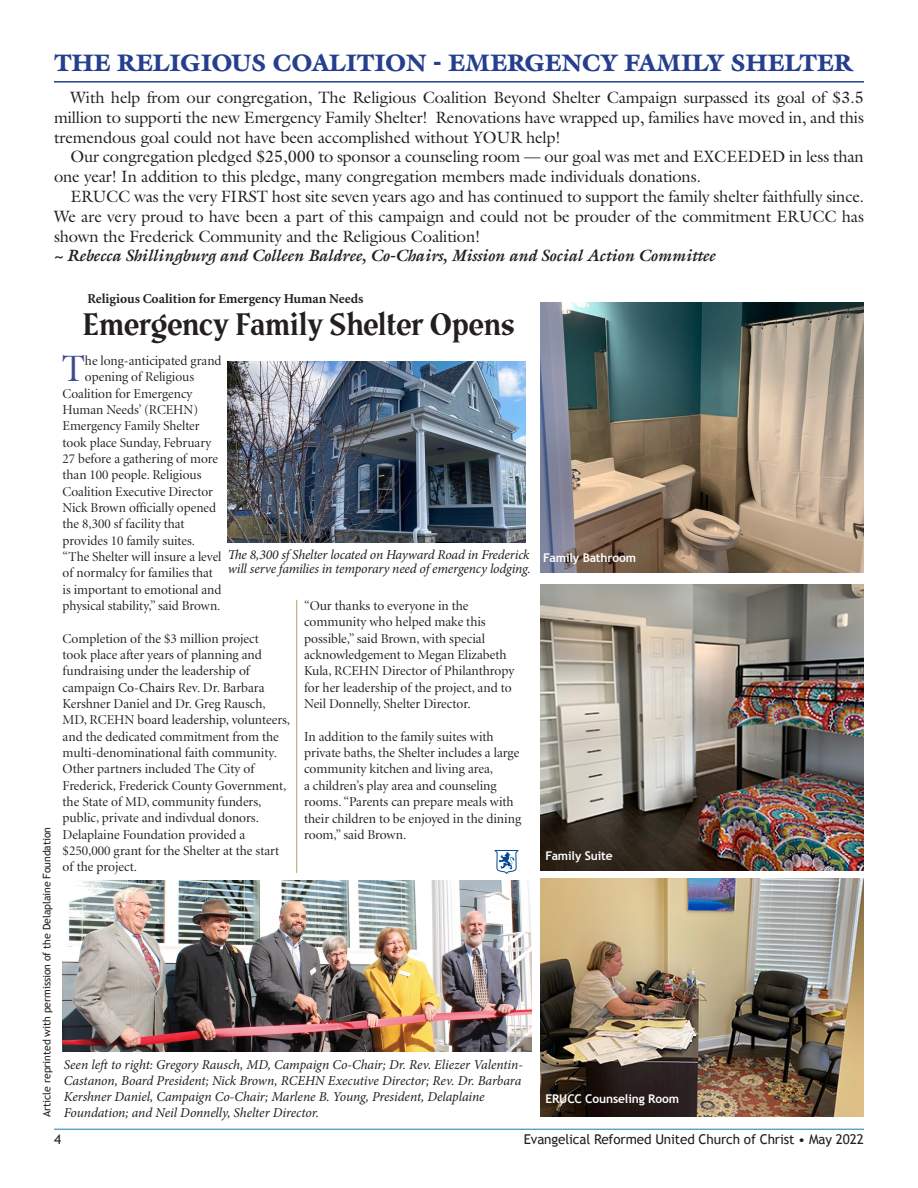
<style>
.page{position:relative;width:918px;height:1188px;background:#fff}
.page>*{position:absolute;margin:0;border:0;box-sizing:border-box;transform-origin:0 0}
.t1{font:97.8px "Groce";color:#231f20}
.t2{font:38.7px "Minion Display";color:#3e4c8e}
.t3{font:30.9px "The Telegraph";color:#231f20}
.t4{font:900 24px "Galliard Pro";letter-spacing:-.01em;color:#253f8e}
.t5{font:16.5px/19.8px "Galliard Pro";letter-spacing:-.01em;color:#231f20;text-align:justify}
.t6{font:italic 700 16.5px "Galliard Pro";letter-spacing:-.01em;color:#231f20}
.t7{font:13.65px/16.4px "Minion Display";color:#231f20}
.t8{font:italic 13.65px/16px "Minion Pro";letter-spacing:-.01em;color:#231f20}
.t9{font:700 13.65px "Minion";color:#231f20}
.t10{font:13.5px "Trebuchet MS";letter-spacing:-.01em;color:#231f20}
.t11{font:700 12px "Trebuchet MS";letter-spacing:-.01em;color:#fff}
.t12{font:10.5px "Trebuchet MS";letter-spacing:-.01em;color:#231f20}
.s1{font-size:108.9px}
.s2{font-family:"Minion Pro"}
</style>
<div class="page">
<hr style="left:54px;top:1129px;width:810px;height:1px;background:#137ea9">
<hr style="left:296px;top:600px;width:1px;height:273px;background:#b4a16b">
<img style="left:228px;top:361px;width:297px;height:182px">
<img style="left:63px;top:881px;width:468px;height:171px">
<svg style="left:495px;top:850px;width:23px;height:24px"></svg>
<img style="left:540px;top:878px;width:324px;height:239px">
<img style="left:540px;top:584px;width:324px;height:286px">
<hr style="left:54px;top:81px;width:810px;height:2px;background:#253f8e">
<img style="left:540px;top:302px;width:324px;height:270px">
<p class="t4" style="left:54px;top:47px;width:800px">THE RELIGIOUS COALITION - EMERGENCY FAMILY SHELTER</p>
<p class="t5" style="left:54px;top:87px;width:812px;text-indent:16px">With help from our congregation, The Religious Coalition Beyond Shelter Campaign surpassed its goal of $3.5 million to supporti the new Emergency Family Shelter! Renovations have wrapped up, families have moved in, and this tremendous goal could not have been accomplished without YOUR help!</p>
<p class="t5" style="left:54px;top:147px;width:811px;text-indent:16px">Our congregation pledged $25,000 to sponsor a counseling room — our goal was met and EXCEEDED in less than one year! In addition to this pledge, many congregation members made individuals donations.</p>
<p class="t5" style="left:54px;top:186px;width:812px;text-indent:16px">ERUCC was the very FIRST host site seven years ago and has continued to support the family shelter faithfully since.<br>We are very proud to have been a part of this campaign and could not be prouder of the commitment ERUCC has shown the Frederick Community and the Religious Coalition!</p>
<p class="t6" style="left:54px;top:245px;width:663px">~ Rebecca Shillingburg and Colleen Baldree, Co-Chairs, Mission and Social Action Committee</p>
<p class="t1" style="left:15px;top:144px;width:494px">ATER <span class="s1">G</span>OOD</p>
<p class="t12" style="left:41px;top:1117px;width:291px;rotate:-90deg">Article reprinted with permission of the Delaplaine Foundation</p>
<p class="t9" style="left:87px;top:292px;width:277px">Religious Coalition for Emergency Human Needs</p>
<p class="t3" style="left:83px;top:305px;width:433px">Emergency Family Shelter Opens</p>
<p class="t2" style="left:62px;top:350px;width:25px">T</p>
<p class="t7" style="left:85px;top:353px;width:138px">he long-anticipated grand</p>
<p class="t7" style="left:85px;top:369px;width:111px">opening of Religious</p>
<p class="t7" style="left:63px;top:386px;width:131px">Coalition for Emergency</p>
<p class="t7" style="left:63px;top:402px;width:137px">Human Needs’ (RCEHN)</p>
<p class="t7" style="left:63px;top:418px;width:138px">Emergency Family Shelter</p>
<p class="t7" style="left:63px;top:435px;width:150px">took place Sunday, February</p>
<p class="t7" style="left:63px;top:451px;width:157px">27 before a gathering of more</p>
<p class="t7" style="left:63px;top:467px;width:140px">than 100 people. Religious</p>
<p class="t7" style="left:63px;top:484px;width:152px">Coalition Executive Director</p>
<p class="t7" style="left:63px;top:500px;width:155px">Nick Brown officially opened</p>
<p class="t7" style="left:63px;top:516px;width:124px">the 8,300 sf facility that</p>
<p class="t7" style="left:63px;top:533px;width:134px">provides 10 family suites.</p>
<p class="t7" style="left:63px;top:549px;width:160px">“The Shelter will insure a level</p>
<p class="t7" style="left:63px;top:565px;width:152px">of normalcy for families that</p>
<p class="t7" style="left:63px;top:582px;width:160px">is important to emotional and</p>
<p class="t7" style="left:63px;top:598px;width:159px">physical stability,” said Brown.</p>
<p class="t7" style="left:63px;top:631px;width:229px">Completion of the $3 million project<br>took place after years of planning and fundraising under the leadership of campaign <span class="s2">Co-Chairs</span> Rev. Dr. Barbara Kershner Daniel and Dr. Greg Rausch, MD, RCEHN board leadership, volunteers, and the dedicated commitment from the multi-denominational faith community.<br>Other partners included The City of Frederick, Frederick County Government, the State of MD, community funders, public, private and indivdual donors.<br>Delaplaine Foundation provided a $250,000 grant for the Shelter at the start of the project.</p>
<p class="t8" style="left:228px;top:548px;width:304px;line-height:13.6px">The 8,300 sf Shelter located on Hayward Road in Frederick will serve families in temporary need of emergency lodging.</p>
<p class="t7" style="left:304px;top:598px;width:212px">“Our thanks to everyone in the community who helped make this possible,” said Brown, with special acknowledgement to Megan Elizabeth Kula, RCEHN Director of Philanthropy for her leadership of the project, and to Neil Donnelly, Shelter Director.</p>
<p class="t7" style="left:304px;top:729px;width:219px">In addition to the family suites with private baths, the Shelter includes a large community kitchen and living area,<br>a children’s play area and counseling rooms. “Parents can prepare meals with their children to be enjoyed in the dining room,” said Brown.</p>
<p class="t8" style="left:64px;top:1056px;width:461px">Seen left to right: Gregory Rausch, MD, Campaign Co-Chair; Dr. Rev. Eliezer Valentin-Castanon, Board President; Nick Brown, RCEHN Executive Director; Rev. Dr. Barbara Kershner Daniel, Campaign Co-Chair; Marlene B. Young, President, Delaplaine Foundation; and Neil Donnelly, Shelter Director.</p>
<p class="t11" style="left:543px;top:551px;width:95px">Family Bathroom</p>
<p class="t11" style="left:545px;top:848px;width:69px">Family Suite</p>
<p class="t11" style="left:545px;top:1092px;width:135px">ERUCC Counseling Room</p>
<p class="t10" style="left:54px;top:1131px;width:9px">4</p>
<p class="t10" style="left:524px;top:1131px;width:342px">Evangelical Reformed United Church of Christ • May 2022</p>
</div>
